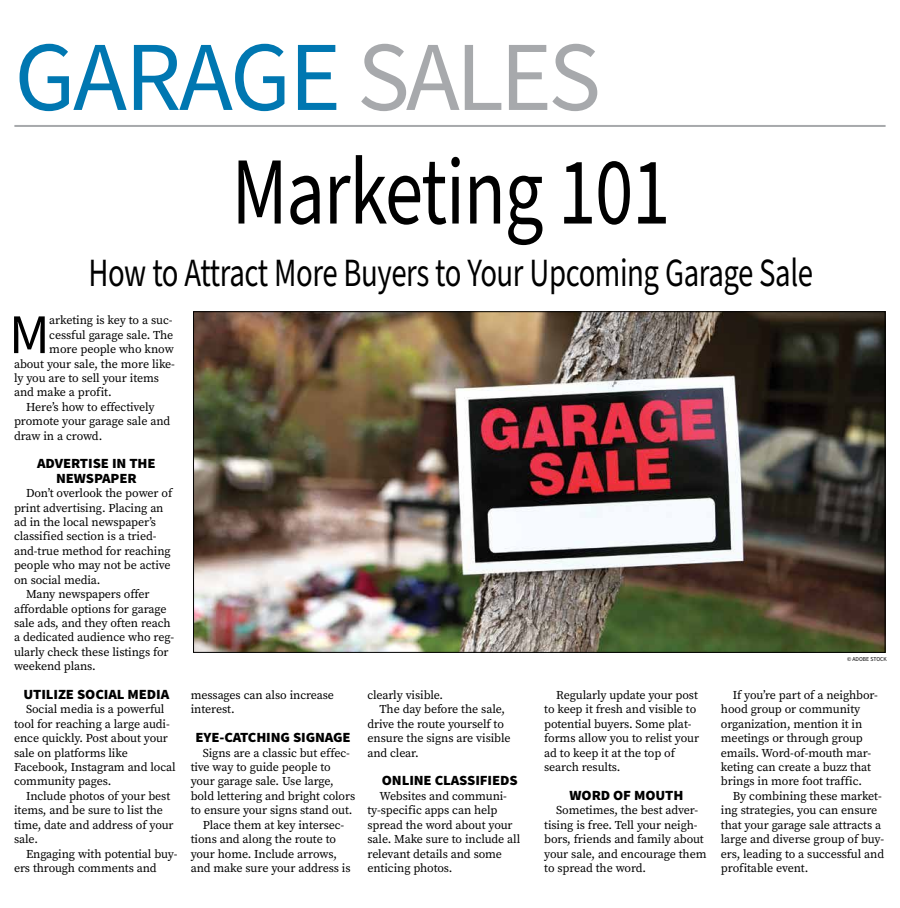
<style>
.page{position:relative;width:900px;height:908px;background:#fff}
.page>*{position:absolute;margin:0;border:0;box-sizing:border-box;transform-origin:0 0}
.t1{font:99px "Source Sans Pro";letter-spacing:-.03em;color:#0077b1}
.t2{font:96px "Source Sans Pro";letter-spacing:-.015em;color:#000;scale:.8 1}
.t3{font:55.9px "Source Sans Pro";color:#000}
.t4{font:40px "Source Sans Pro";letter-spacing:-.015em;color:#000;scale:.77 1}
.t5{font:900 14px/14.4px "Source Sans Pro";letter-spacing:-.01em;color:#000;text-align:center;scale:1.05 1}
.t6{font:12px/14.4px "Source Serif Pro";letter-spacing:-.01em;color:#000}
.t7{font:6px "Source Sans Pro";color:#000;scale:.95 1}
.s1{color:#a7a9ac}
</style>
<div class="page">
<hr style="left:14px;top:125px;width:872px;height:2px;background:#a7a9ac">
<img style="left:195px;top:313px;width:689px;height:337px">
<h1 class="t1" style="left:14px;top:11px;width:588px">GARAGE <span class="s1">SALES</span></h1>
<h2 class="t2" style="left:232px;top:127px;width:550px">Marketing 101</h2>
<h3 class="t4" style="left:89px;top:246px;width:943px">How to Attract More Buyers to Your Upcoming Garage Sale</h3>
<h3 class="t3" style="left:9px;top:297px;width:42px">M</h3>
<p class="t6" style="left:49px;top:313px;width:125px">arketing is key to a suc-</p>
<p class="t6" style="left:49px;top:327px;width:126px">cessful garage sale. The</p>
<p class="t6" style="left:49px;top:342px;width:126px">more people who know</p>
<p class="t6" style="left:14px;top:356px;width:162px">about your sale, the more like-</p>
<p class="t6" style="left:14px;top:370px;width:147px">ly you are to sell your items</p>
<p class="t6" style="left:14px;top:385px;width:99px">and make a profit.</p>
<p class="t6" style="left:26px;top:399px;width:130px">Here’s how to effectively</p>
<p class="t6" style="left:14px;top:414px;width:158px">promote your garage sale and</p>
<p class="t6" style="left:14px;top:428px;width:90px">draw in a crowd.</p>
<p class="t5" style="left:37px;top:456px;width:114px">ADVERTISE IN THE<br>NEWSPAPER</p>
<p class="t6" style="left:26px;top:486px;width:148px">Don’t overlook the power of</p>
<p class="t6" style="left:14px;top:500px;width:151px">print advertising. Placing an</p>
<p class="t6" style="left:14px;top:514px;width:143px">ad in the local newspaper’s</p>
<p class="t6" style="left:14px;top:529px;width:144px">classified section is a tried-</p>
<p class="t6" style="left:14px;top:543px;width:158px">and-true method for reaching</p>
<p class="t6" style="left:14px;top:558px;width:158px">people who may not be active</p>
<p class="t6" style="left:14px;top:572px;width:88px">on social media.</p>
<p class="t6" style="left:26px;top:586px;width:125px">Many newspapers offer</p>
<p class="t6" style="left:14px;top:601px;width:154px">affordable options for garage</p>
<p class="t6" style="left:14px;top:615px;width:158px">sale ads, and they often reach</p>
<p class="t6" style="left:14px;top:630px;width:162px">a dedicated audience who reg-</p>
<p class="t6" style="left:14px;top:644px;width:156px">ularly check these listings for</p>
<p class="t6" style="left:14px;top:658px;width:83px">weekend plans.</p>
<p class="t5" style="left:23px;top:687px;width:141px">UTILIZE SOCIAL MEDIA</p>
<p class="t6" style="left:14px;top:702px;width:163px;text-indent:12px">Social media is a powerful tool for reaching a large audi&shy;ence quickly. Post about your sale on platforms like<br>Facebook, Instagram and local community pages.</p>
<p class="t6" style="left:14px;top:788px;width:161px;text-indent:12px">Include photos of your best items, and be sure to list the time, date and address of your sale.</p>
<p class="t6" style="left:14px;top:846px;width:165px;text-indent:12px">Engaging with potential buy&shy;ers through comments and</p>
<p class="t6" style="left:191px;top:687px;width:145px">messages can also increase interest.</p>
<p class="t5" style="left:195px;top:730px;width:149px">EYE-CATCHING SIGNAGE</p>
<p class="t6" style="left:203px;top:745px;width:149px">Signs are a classic but effec-</p>
<p class="t6" style="left:191px;top:759px;width:142px">tive way to guide people to</p>
<p class="t6" style="left:191px;top:774px;width:145px">your garage sale. Use large,</p>
<p class="t6" style="left:191px;top:788px;width:166px">bold lettering and bright colors</p>
<p class="t6" style="left:191px;top:802px;width:163px">to ensure your signs stand out.</p>
<p class="t6" style="left:203px;top:817px;width:143px">Place them at key intersec-</p>
<p class="t6" style="left:191px;top:831px;width:147px">tions and along the route to</p>
<p class="t6" style="left:191px;top:846px;width:148px">your home. Include arrows,</p>
<p class="t6" style="left:191px;top:860px;width:161px">and make sure your address is</p>
<p class="t6" style="left:367px;top:687px;width:77px">clearly visible.</p>
<p class="t6" style="left:379px;top:702px;width:127px">The day before the sale,</p>
<p class="t6" style="left:367px;top:716px;width:138px">drive the route yourself to</p>
<p class="t6" style="left:367px;top:730px;width:145px">ensure the signs are visible</p>
<p class="t6" style="left:367px;top:745px;width:53px">and clear.</p>
<p class="t5" style="left:382px;top:773px;width:131px">ONLINE CLASSIFIEDS</p>
<p class="t6" style="left:367px;top:788px;width:154px;text-indent:12px">Websites and communi&shy;ty-specific apps can help spread the word about your sale. Make sure to include all relevant details and some enticing photos.</p>
<p class="t6" style="left:544px;top:687px;width:156px;text-indent:12px">Regularly update your post to keep it fresh and visible to potential buyers. Some plat&shy;forms allow you to relist your ad to keep it at the top of search results.</p>
<p class="t5" style="left:570px;top:788px;width:110px">WORD OF MOUTH</p>
<p class="t6" style="left:544px;top:802px;width:164px;text-indent:12px">Sometimes, the best adver&shy;tising is free. Tell your neigh&shy;bors, friends and family about your sale, and encourage them to spread the word.</p>
<p class="t7" style="left:847px;top:654px;width:43px">© ADOBE STOCK</p>
<p class="t6" style="left:721px;top:687px;width:158px;text-indent:12px">If you’re part of a neighbor&shy;hood group or community organization, mention it in meetings or through group emails. Word-of-mouth mar&shy;keting can create a buzz that brings in more foot traffic.</p>
<p class="t6" style="left:721px;top:788px;width:165px;text-indent:12px">By combining these market&shy;ing strategies, you can ensure that your garage sale attracts a large and diverse group of buy&shy;ers, leading to a successful and profitable event.</p>
</div>
